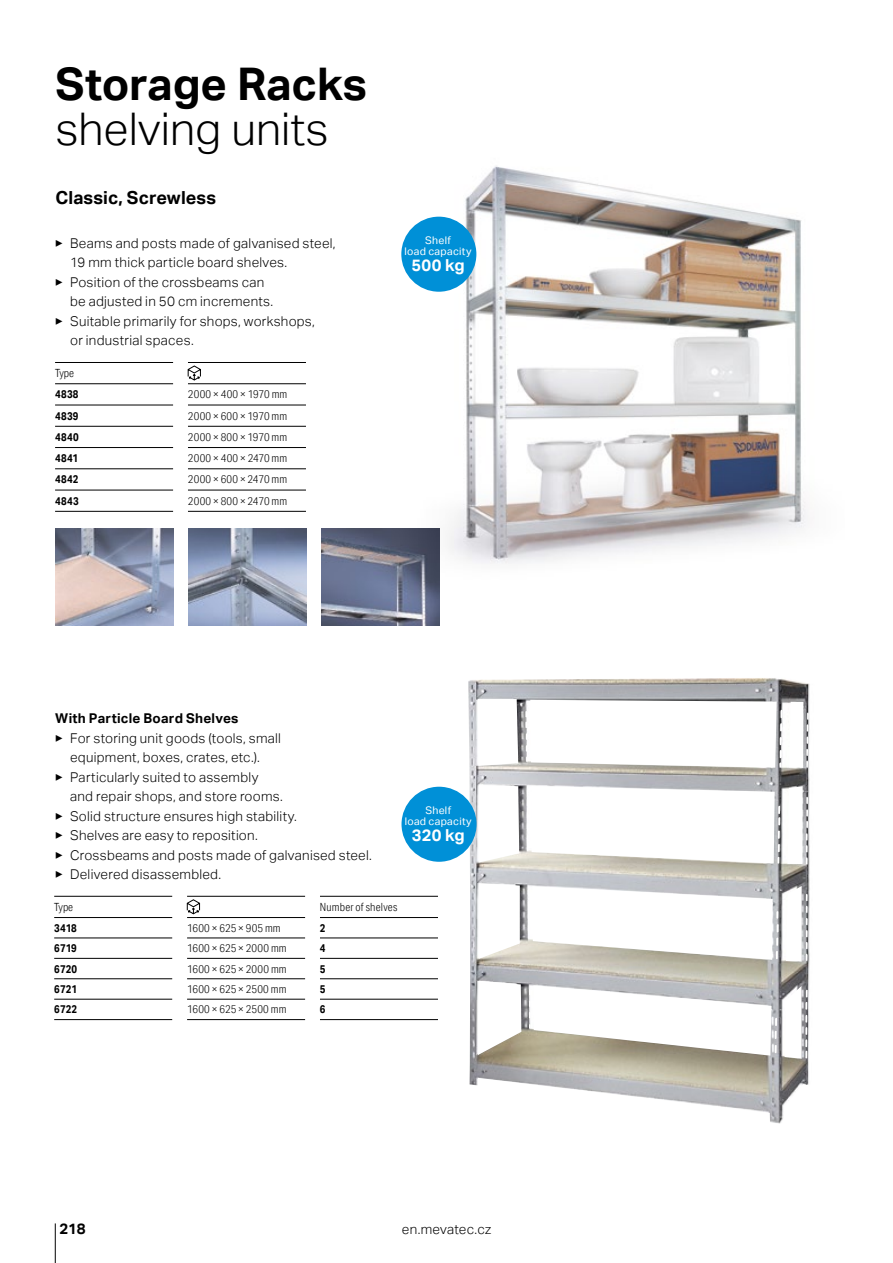
<style>
.page{position:relative;width:893px;height:1263px;background:#fff}
.page>*{position:absolute;margin:0;border:0;box-sizing:border-box;transform-origin:0 0}
.t1{font:300 45px "Aktiv Grotesk";color:#000}
.t2{font:700 45px "Aktiv Grotesk";letter-spacing:-.005em;color:#000}
.t3{font:700 18px "Aktiv Grotesk";letter-spacing:.005em;color:#000}
.t4{font:700 16.5px "Aktiv Grotesk";letter-spacing:.01em;color:#fff}
.t5{font:700 15px "Aktiv Grotesk";color:#000}
.t6{font:300 13.5px "Aktiv Grotesk";letter-spacing:.02em;color:#000}
.t7{font:700 13.5px "Aktiv Grotesk";letter-spacing:.02em;color:#000}
.t8{font:300 11.25px "Aktiv Grotesk Cd";letter-spacing:.015em;color:#000}
.t9{font:700 11.25px "Aktiv Grotesk Cd";letter-spacing:.025em;color:#000}
.t10{font:10.5px/10.5px "Aktiv Grotesk";letter-spacing:.03em;color:#fff;text-align:center}
</style>
<div class="page">
<hr style="left:55px;top:1223px;width:1px;height:40px;background:#000">
<img style="left:401px;top:166px;width:405px;height:436px">
<hr style="left:54px;top:917px;width:118px;height:1px;background:#000">
<hr style="left:187px;top:917px;width:118px;height:1px;background:#000">
<hr style="left:320px;top:917px;width:118px;height:1px;background:#000">
<hr style="left:54px;top:999px;width:118px;height:1px;background:#000">
<hr style="left:187px;top:999px;width:118px;height:1px;background:#000">
<hr style="left:320px;top:999px;width:118px;height:1px;background:#000">
<hr style="left:54px;top:1019px;width:118px;height:1px;background:#000">
<hr style="left:187px;top:1019px;width:118px;height:1px;background:#000">
<hr style="left:320px;top:1019px;width:118px;height:1px;background:#000">
<hr style="left:54px;top:896px;width:118px;height:1px;background:#000">
<hr style="left:187px;top:896px;width:118px;height:1px;background:#000">
<hr style="left:320px;top:896px;width:118px;height:1px;background:#000">
<hr style="left:54px;top:938px;width:118px;height:1px;background:#000">
<hr style="left:187px;top:938px;width:118px;height:1px;background:#000">
<hr style="left:320px;top:938px;width:118px;height:1px;background:#000">
<hr style="left:54px;top:958px;width:118px;height:1px;background:#000">
<hr style="left:187px;top:958px;width:118px;height:1px;background:#000">
<hr style="left:320px;top:958px;width:118px;height:1px;background:#000">
<hr style="left:54px;top:978px;width:118px;height:1px;background:#000">
<hr style="left:187px;top:978px;width:118px;height:1px;background:#000">
<hr style="left:320px;top:978px;width:118px;height:1px;background:#000">
<svg style="left:187px;top:899px;width:13px;height:15px"></svg>
<div style="left:401px;top:217px;width:75px;height:75px;background:#0090d7;border-radius:50%"></div>
<hr style="left:55px;top:383px;width:118px;height:1px;background:#000">
<hr style="left:188px;top:383px;width:118px;height:1px;background:#000">
<hr style="left:55px;top:468px;width:118px;height:1px;background:#000">
<hr style="left:188px;top:468px;width:118px;height:1px;background:#000">
<hr style="left:55px;top:490px;width:118px;height:1px;background:#000">
<hr style="left:188px;top:490px;width:118px;height:1px;background:#000">
<hr style="left:55px;top:511px;width:118px;height:1px;background:#000">
<hr style="left:188px;top:511px;width:118px;height:1px;background:#000">
<hr style="left:55px;top:362px;width:118px;height:1px;background:#000">
<hr style="left:188px;top:362px;width:118px;height:1px;background:#000">
<hr style="left:55px;top:405px;width:118px;height:1px;background:#000">
<hr style="left:188px;top:405px;width:118px;height:1px;background:#000">
<hr style="left:55px;top:426px;width:118px;height:1px;background:#000">
<hr style="left:188px;top:426px;width:118px;height:1px;background:#000">
<hr style="left:55px;top:447px;width:118px;height:1px;background:#000">
<hr style="left:188px;top:447px;width:118px;height:1px;background:#000">
<svg style="left:188px;top:366px;width:13px;height:14px"></svg>
<img style="left:55px;top:528px;width:118px;height:98px">
<img style="left:188px;top:528px;width:118px;height:98px">
<img style="left:321px;top:528px;width:118px;height:98px">
<img style="left:468px;top:678px;width:342px;height:446px">
<div style="left:401px;top:787px;width:76px;height:75px;background:#0090d7;border-radius:50%"></div>
<h1 class="t2" style="left:55px;top:58px;width:313px">Storage Racks</h1>
<h1 class="t1" style="left:55px;top:103px;width:275px">shelving units</h1>
<h2 class="t3" style="left:55px;top:187px;width:162px">Classic, Screwless</h2>
<p class="t6" style="left:55px;top:235px;width:282px">▶ Beams and posts made of galvanised steel,</p>
<p class="t6" style="left:70px;top:255px;width:218px">19 mm thick particle board shelves.</p>
<p class="t6" style="left:55px;top:274px;width:211px">▶ Position of the crossbeams can</p>
<p class="t6" style="left:70px;top:294px;width:205px">be adjusted in 50 cm increments.</p>
<p class="t6" style="left:55px;top:313px;width:261px">▶ Suitable primarily for shops, workshops,</p>
<p class="t6" style="left:70px;top:333px;width:125px">or industrial spaces.</p>
<p class="t8" style="left:55px;top:367px;width:20px">Type</p>
<p class="t9" style="left:55px;top:387px;width:25px">4838</p>
<p class="t8" style="left:188px;top:388px;width:101px">2000 × 400 × 1970 mm</p>
<p class="t9" style="left:55px;top:409px;width:25px">4839</p>
<p class="t8" style="left:188px;top:409px;width:101px">2000 × 600 × 1970 mm</p>
<p class="t9" style="left:55px;top:430px;width:25px">4840</p>
<p class="t8" style="left:188px;top:430px;width:101px">2000 × 800 × 1970 mm</p>
<p class="t9" style="left:55px;top:451px;width:25px">4841</p>
<p class="t8" style="left:188px;top:452px;width:101px">2000 × 400 × 2470 mm</p>
<p class="t9" style="left:55px;top:472px;width:25px">4842</p>
<p class="t8" style="left:188px;top:473px;width:101px">2000 × 600 × 2470 mm</p>
<p class="t9" style="left:55px;top:494px;width:25px">4843</p>
<p class="t8" style="left:188px;top:494px;width:101px">2000 × 800 × 2470 mm</p>
<p class="t10" style="left:405px;top:236px;width:68px">Shelf<br>load capacity</p>
<p class="t4" style="left:411px;top:256px;width:55px">500 kg</p>
<p class="t7" style="left:55px;top:710px;width:185px">With Particle Board Shelves</p>
<p class="t6" style="left:55px;top:730px;width:227px">▶ For storing unit goods (tools, small</p>
<p class="t6" style="left:70px;top:749px;width:191px">equipment, boxes, crates, etc.).</p>
<p class="t6" style="left:55px;top:769px;width:205px">▶ Particularly suited to assembly</p>
<p class="t6" style="left:70px;top:788px;width:214px">and repair shops, and store rooms.</p>
<p class="t6" style="left:55px;top:808px;width:243px">▶ Solid structure ensures high stability.</p>
<p class="t6" style="left:55px;top:827px;width:204px">▶ Shelves are easy to reposition.</p>
<p class="t6" style="left:55px;top:847px;width:318px">▶ Crossbeams and posts made of galvanised steel.</p>
<p class="t6" style="left:55px;top:866px;width:167px">▶ Delivered disassembled.</p>
<p class="t8" style="left:54px;top:900px;width:20px">Type</p>
<p class="t8" style="left:320px;top:900px;width:79px">Number of shelves</p>
<p class="t9" style="left:54px;top:921px;width:24px">3418</p>
<p class="t8" style="left:187px;top:921px;width:95px">1600 × 625 × 905 mm</p>
<p class="t9" style="left:320px;top:921px;width:7px">2</p>
<p class="t9" style="left:54px;top:941px;width:24px">6719</p>
<p class="t8" style="left:187px;top:942px;width:101px">1600 × 625 × 2000 mm</p>
<p class="t9" style="left:320px;top:941px;width:7px">4</p>
<p class="t9" style="left:54px;top:962px;width:25px">6720</p>
<p class="t8" style="left:187px;top:962px;width:101px">1600 × 625 × 2000 mm</p>
<p class="t9" style="left:320px;top:962px;width:7px">5</p>
<p class="t9" style="left:54px;top:982px;width:24px">6721</p>
<p class="t8" style="left:187px;top:982px;width:101px">1600 × 625 × 2500 mm</p>
<p class="t9" style="left:320px;top:982px;width:7px">5</p>
<p class="t9" style="left:54px;top:1002px;width:25px">6722</p>
<p class="t8" style="left:187px;top:1003px;width:101px">1600 × 625 × 2500 mm</p>
<p class="t9" style="left:320px;top:1002px;width:7px">6</p>
<p class="t10" style="left:405px;top:806px;width:68px">Shelf<br>load capacity</p>
<p class="t4" style="left:412px;top:826px;width:54px">320 kg</p>
<p class="t5" style="left:60px;top:1220px;width:28px">218</p>
<p class="t6" style="left:402px;top:1221px;width:91px">en.mevatec.cz</p>
</div>
